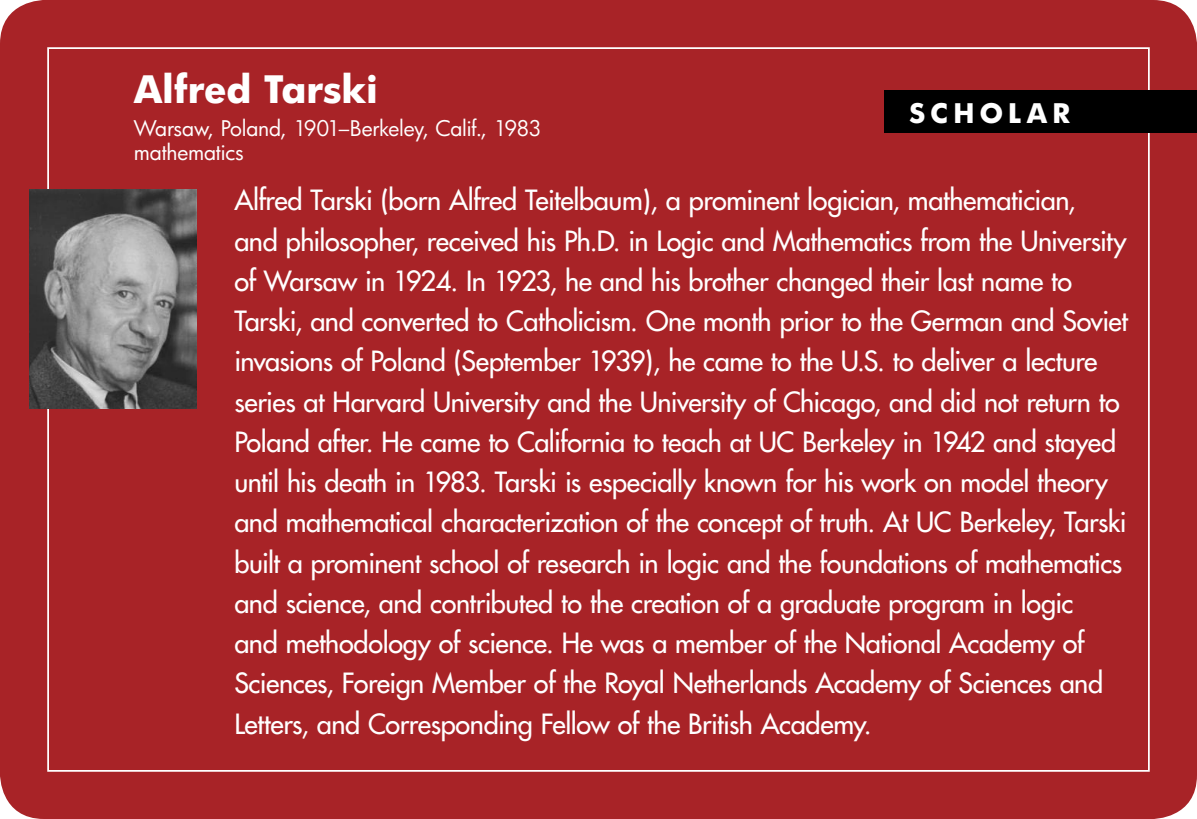
<style>
.page{position:relative;width:1197px;height:819px;background:#a82327}
.page>*{position:absolute;margin:0;border:0;box-sizing:border-box;transform-origin:0 0}
.t1{font:700 36.75px "Futura";letter-spacing:-.005em;color:#fff}
.t2{font:27.12px/40.2px "Futura";letter-spacing:-.015em;color:#fff}
.t3{font:700 26.25px "Futura";letter-spacing:.2em;color:#fff}
.t4{font:21px/24.5px "Futura";letter-spacing:-.01em;color:#fff}
</style>
<div class="page">
<div style="left:885px;top:91px;width:312px;height:42px;background:#000"></div>
<img style="left:29px;top:189px;width:168px;height:219px">
<h1 class="t1" style="left:134px;top:65px;width:245px">Alfred Tarski</h1>
<p class="t4" style="left:134px;top:116px;width:409px">Warsaw, Poland, 1901–Berkeley, Calif., 1983 mathematics</p>
<p class="t3" style="left:909px;top:96px;width:163px">SCHOLAR</p>
<p class="t2" style="left:234px;top:180px;width:895px">Alfred Tarski (born Alfred Teitelbaum), a prominent logician, mathematician,<br>and philosopher, received his Ph.D. in Logic and Mathematics from the University of Warsaw in 1924. In 1923, he and his brother changed their last name to Tarski, and converted to Catholicism. One month prior to the German and Soviet invasions of Poland (September 1939), he came to the U.S. to deliver a lecture series at Harvard University and the University of Chicago, and did not return to Poland after. He came to California to teach at UC Berkeley in 1942 and stayed until his death in 1983. Tarski is especially known for his work on model theory and mathematical characterization of the concept of truth. At UC Berkeley, Tarski built a prominent school of research in logic and the foundations of mathematics and science, and contributed to the creation of a graduate program in logic<br>and methodology of science. He was a member of the National Academy of Sciences, Foreign Member of the Royal Netherlands Academy of Sciences and Letters, and Corresponding Fellow of the British Academy.</p>
</div>
